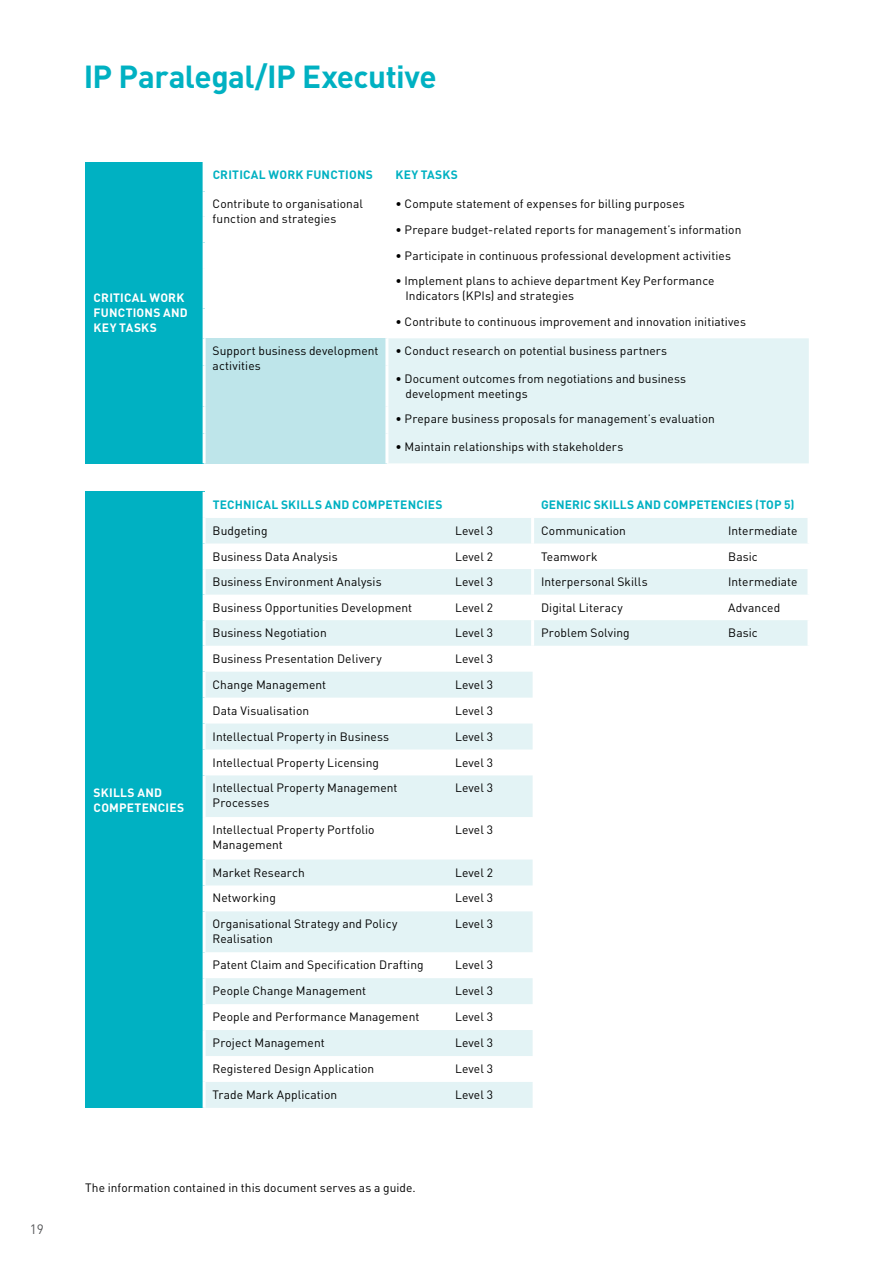
<style>
.page{position:relative;width:893px;height:1263px;background:#fff}
.page>*{position:absolute;margin:0;border:0;box-sizing:border-box;transform-origin:0 0}
.t1{font:700 31.5px "DIN Pro";letter-spacing:-.02em;color:#00b1c2}
.t2{font:13.5px "DIN Pro";color:#58595b}
.t3{font:12px/15px "DIN Pro";letter-spacing:.005em;color:#000}
.t4{font:700 12px "DIN Pro";letter-spacing:.015em;color:#00b1c2}
.t5{font:700 12px/15px "DIN Pro";letter-spacing:.02em;color:#fff}
</style>
<div class="page">
<div style="left:85px;top:162px;width:119px;height:301px;background:#00b1c2"></div>
<div style="left:204px;top:338px;width:183px;height:125px;background:#bee5ea"></div>
<div style="left:388px;top:338px;width:421px;height:125px;background:#e3f3f5"></div>
<hr style="left:203px;top:162px;width:3px;height:29px;background:#fff">
<hr style="left:203px;top:191px;width:3px;height:26px;background:#fff">
<hr style="left:203px;top:217px;width:3px;height:25px;background:#fff">
<hr style="left:203px;top:242px;width:3px;height:26px;background:#fff">
<hr style="left:203px;top:268px;width:3px;height:41px;background:#fff">
<hr style="left:203px;top:309px;width:3px;height:29px;background:#fff">
<hr style="left:385px;top:338px;width:3px;height:28px;background:#fff">
<hr style="left:385px;top:366px;width:3px;height:40px;background:#fff">
<hr style="left:385px;top:406px;width:3px;height:28px;background:#fff">
<hr style="left:385px;top:434px;width:3px;height:29px;background:#fff">
<hr style="left:203px;top:338px;width:3px;height:28px;background:#fff">
<hr style="left:203px;top:366px;width:3px;height:40px;background:#fff">
<hr style="left:203px;top:406px;width:3px;height:28px;background:#fff">
<hr style="left:203px;top:434px;width:3px;height:29px;background:#fff">
<div style="left:85px;top:492px;width:119px;height:616px;background:#00b1c2"></div>
<svg style="left:206px;top:518px;width:602px;height:590px"></svg>
<hr style="left:531px;top:543px;width:3px;height:26px;background:#fff">
<hr style="left:531px;top:595px;width:3px;height:25px;background:#fff">
<hr style="left:203px;top:492px;width:3px;height:26px;background:#fff">
<hr style="left:203px;top:543px;width:3px;height:26px;background:#fff">
<hr style="left:203px;top:595px;width:3px;height:25px;background:#fff">
<hr style="left:203px;top:646px;width:3px;height:26px;background:#fff">
<hr style="left:203px;top:698px;width:3px;height:25px;background:#fff">
<hr style="left:203px;top:749px;width:3px;height:26px;background:#fff">
<hr style="left:203px;top:817px;width:3px;height:42px;background:#fff">
<hr style="left:203px;top:885px;width:3px;height:26px;background:#fff">
<hr style="left:203px;top:952px;width:3px;height:26px;background:#fff">
<hr style="left:203px;top:1004px;width:3px;height:26px;background:#fff">
<hr style="left:203px;top:1056px;width:3px;height:26px;background:#fff">
<hr style="left:203px;top:518px;width:3px;height:25px;background:#fff">
<hr style="left:203px;top:569px;width:3px;height:26px;background:#fff">
<hr style="left:203px;top:620px;width:3px;height:26px;background:#fff">
<hr style="left:203px;top:672px;width:3px;height:26px;background:#fff">
<hr style="left:203px;top:723px;width:3px;height:26px;background:#fff">
<hr style="left:203px;top:775px;width:3px;height:42px;background:#fff">
<hr style="left:203px;top:859px;width:3px;height:26px;background:#fff">
<hr style="left:203px;top:911px;width:3px;height:41px;background:#fff">
<hr style="left:203px;top:978px;width:3px;height:26px;background:#fff">
<hr style="left:203px;top:1030px;width:3px;height:26px;background:#fff">
<hr style="left:203px;top:1082px;width:3px;height:26px;background:#fff">
<hr style="left:531px;top:518px;width:3px;height:25px;background:#fff">
<hr style="left:531px;top:569px;width:3px;height:26px;background:#fff">
<hr style="left:531px;top:620px;width:3px;height:26px;background:#fff">
<hr style="left:807px;top:620px;width:3px;height:26px;background:#fff">
<hr style="left:807px;top:518px;width:3px;height:25px;background:#fff">
<hr style="left:807px;top:569px;width:3px;height:26px;background:#fff">
<p class="t2" style="left:30px;top:1218px;width:16px">19</p>
<h1 class="t1" style="left:84px;top:55px;width:354px">IP Paralegal/IP Executive</h1>
<p class="t5" style="left:94px;top:290px;width:96px">CRITICAL WORK<br>FUNCTIONS AND<br>KEY TASKS</p>
<p class="t5" style="left:94px;top:784px;width:92px">SKILLS AND<br>COMPETENCIES</p>
<p class="t4" style="left:213px;top:167px;width:162px">CRITICAL WORK FUNCTIONS</p>
<p class="t4" style="left:395px;top:167px;width:64px">KEY TASKS</p>
<p class="t3" style="left:213px;top:195px;width:152px">Contribute to organisational function and strategies</p>
<p class="t3" style="left:395px;top:195px;width:291px">• Compute statement of expenses for billing purposes</p>
<p class="t3" style="left:395px;top:221px;width:347px">• Prepare budget-related reports for management’s information</p>
<p class="t3" style="left:395px;top:246px;width:337px">• Participate in continuous professional development activities</p>
<p class="t3" style="left:405px;top:272px;width:311px;text-indent:-10px">• Implement plans to achieve department Key Performance<br>Indicators (KPIs) and strategies</p>
<p class="t3" style="left:395px;top:313px;width:352px">• Contribute to continuous improvement and innovation initiatives</p>
<p class="t3" style="left:213px;top:342px;width:167px">Support business development activities</p>
<p class="t3" style="left:395px;top:342px;width:273px">• Conduct research on potential business partners</p>
<p class="t3" style="left:405px;top:370px;width:282px;text-indent:-10px">• Document outcomes from negotiations and business development meetings</p>
<p class="t3" style="left:395px;top:410px;width:321px">• Prepare business proposals for management’s evaluation</p>
<p class="t3" style="left:395px;top:438px;width:229px">• Maintain relationships with stakeholders</p>
<p class="t4" style="left:213px;top:497px;width:231px">TECHNICAL SKILLS AND COMPETENCIES</p>
<p class="t4" style="left:541px;top:497px;width:255px">GENERIC SKILLS AND COMPETENCIES (TOP 5)</p>
<p class="t3" style="left:213px;top:522px;width:56px">Budgeting</p>
<p class="t3" style="left:455px;top:522px;width:39px">Level 3</p>
<p class="t3" style="left:541px;top:522px;width:86px">Communication</p>
<p class="t3" style="left:728px;top:522px;width:71px">Intermediate</p>
<p class="t3" style="left:213px;top:547px;width:127px">Business Data Analysis</p>
<p class="t3" style="left:455px;top:547px;width:39px">Level 2</p>
<p class="t3" style="left:541px;top:547px;width:58px">Teamwork</p>
<p class="t3" style="left:728px;top:547px;width:31px">Basic</p>
<p class="t3" style="left:213px;top:573px;width:171px">Business Environment Analysis</p>
<p class="t3" style="left:455px;top:573px;width:39px">Level 3</p>
<p class="t3" style="left:541px;top:573px;width:108px">Interpersonal Skills</p>
<p class="t3" style="left:728px;top:573px;width:71px">Intermediate</p>
<p class="t3" style="left:213px;top:599px;width:201px">Business Opportunities Development</p>
<p class="t3" style="left:455px;top:599px;width:39px">Level 2</p>
<p class="t3" style="left:541px;top:599px;width:83px">Digital Literacy</p>
<p class="t3" style="left:728px;top:599px;width:54px">Advanced</p>
<p class="t3" style="left:213px;top:624px;width:116px">Business Negotiation</p>
<p class="t3" style="left:455px;top:624px;width:39px">Level 3</p>
<p class="t3" style="left:541px;top:624px;width:90px">Problem Solving</p>
<p class="t3" style="left:728px;top:624px;width:31px">Basic</p>
<p class="t3" style="left:213px;top:650px;width:171px">Business Presentation Delivery</p>
<p class="t3" style="left:455px;top:650px;width:39px">Level 3</p>
<p class="t3" style="left:213px;top:676px;width:115px">Change Management</p>
<p class="t3" style="left:455px;top:676px;width:39px">Level 3</p>
<p class="t3" style="left:213px;top:702px;width:98px">Data Visualisation</p>
<p class="t3" style="left:455px;top:702px;width:39px">Level 3</p>
<p class="t3" style="left:213px;top:727px;width:178px">Intellectual Property in Business</p>
<p class="t3" style="left:455px;top:727px;width:39px">Level 3</p>
<p class="t3" style="left:213px;top:753px;width:168px">Intellectual Property Licensing</p>
<p class="t3" style="left:455px;top:753px;width:39px">Level 3</p>
<p class="t3" style="left:213px;top:779px;width:186px">Intellectual Property Management<br>Processes</p>
<p class="t3" style="left:455px;top:779px;width:39px">Level 3</p>
<p class="t3" style="left:213px;top:821px;width:164px">Intellectual Property Portfolio<br>Management</p>
<p class="t3" style="left:455px;top:821px;width:39px">Level 3</p>
<p class="t3" style="left:213px;top:863px;width:94px">Market Research</p>
<p class="t3" style="left:455px;top:863px;width:39px">Level 2</p>
<p class="t3" style="left:213px;top:889px;width:65px">Networking</p>
<p class="t3" style="left:455px;top:889px;width:39px">Level 3</p>
<p class="t3" style="left:213px;top:915px;width:186px">Organisational Strategy and Policy<br>Realisation</p>
<p class="t3" style="left:455px;top:915px;width:39px">Level 3</p>
<p class="t3" style="left:213px;top:956px;width:213px">Patent Claim and Specification Drafting</p>
<p class="t3" style="left:455px;top:956px;width:39px">Level 3</p>
<p class="t3" style="left:213px;top:982px;width:155px">People Change Management</p>
<p class="t3" style="left:455px;top:982px;width:39px">Level 3</p>
<p class="t3" style="left:213px;top:1008px;width:208px">People and Performance Management</p>
<p class="t3" style="left:455px;top:1008px;width:39px">Level 3</p>
<p class="t3" style="left:213px;top:1034px;width:114px">Project Management</p>
<p class="t3" style="left:455px;top:1034px;width:39px">Level 3</p>
<p class="t3" style="left:213px;top:1060px;width:163px">Registered Design Application</p>
<p class="t3" style="left:455px;top:1060px;width:39px">Level 3</p>
<p class="t3" style="left:213px;top:1086px;width:126px">Trade Mark Application</p>
<p class="t3" style="left:455px;top:1086px;width:39px">Level 3</p>
<p class="t3" style="left:85px;top:1179px;width:332px">The information contained in this document serves as a guide.</p>
</div>
